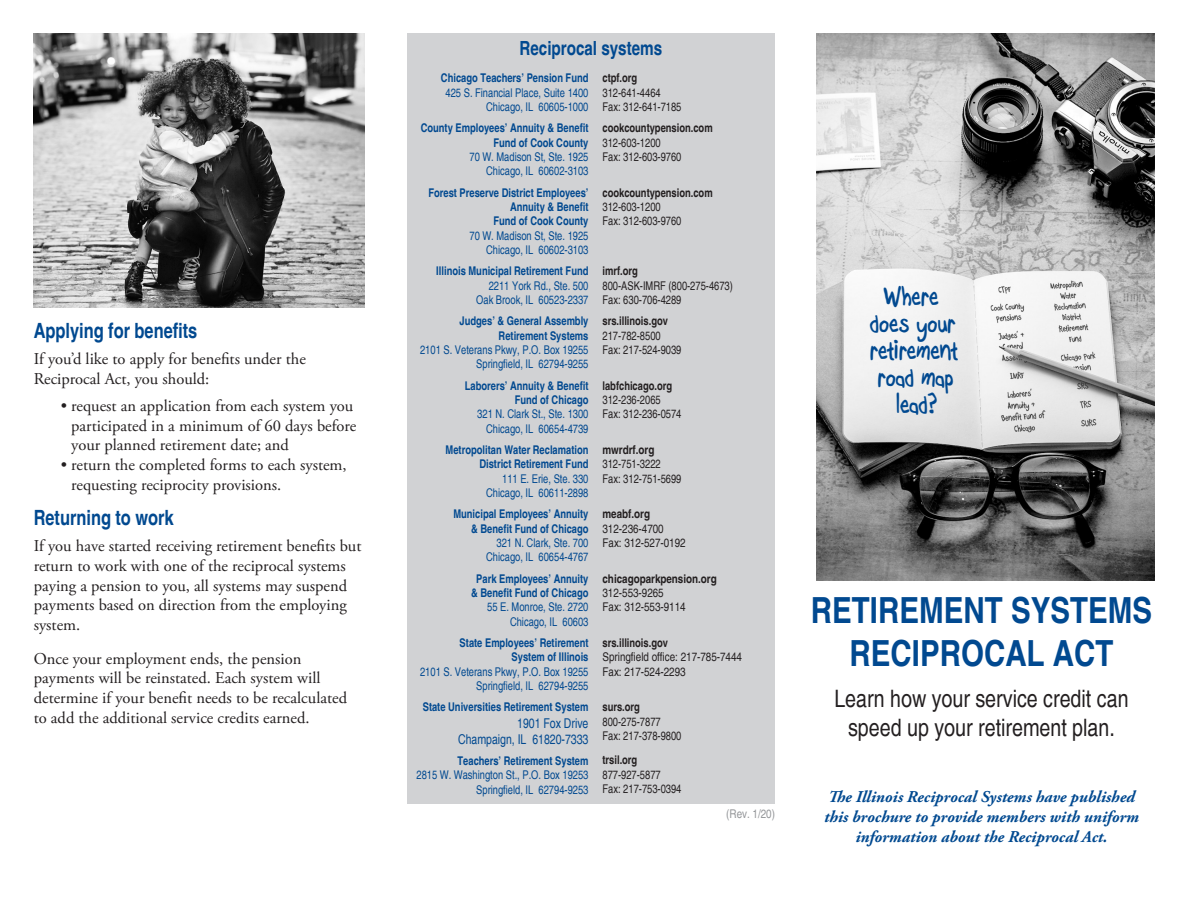
<style>
.page{position:relative;width:1188px;height:918px;background:#fff}
.page>*{position:absolute;margin:0;border:0;box-sizing:border-box;transform-origin:0 0}
.t1{font:700 condensed 36px/43.2px "Helvetica";color:#014990;text-align:center}
.t2{font:700 28.5px/27px "Boopee";color:#014990;text-align:center;scale:.95 1}
.Body_text{font:condensed 24px/28.8px "Helvetica";color:#231f20;text-align:center}
.Sub_heads{font:700 condensed 21px "Helvetica";color:#014990;scale:.95 1}
.t3{font:700 condensed 19.5px "Helvetica";color:#014990;scale:.95 1}
.Body_text-2{font:16.5px/19.8px "Adobe Garamond Pro";color:#231f20}
.Body_text-3{font:italic 700 16.5px/19.8px "Adobe Garamond Pro";color:#014990;text-align:center}
.t4{font:condensed 13.5px/16.2px "Helvetica";color:#014990;text-align:right;scale:.95 1}
.t5{font:condensed 12px/14.4px "Helvetica";color:#014990;text-align:right;scale:.95 1}
.t6{font:700 condensed 12px/14.4px "Helvetica";color:#014990;text-align:right;scale:.95 1}
.t7{font:condensed 12px/14.4px "Helvetica";color:#231f20;scale:.95 1}
.t8{font:condensed 12px/14.4px "Helvetica";color:#231f20}
.t9{font:condensed 12px "Helvetica";color:#939598}
.s1{font-weight:700}
.s2{font-weight:400}
</style>
<div class="page">
<img style="left:34px;top:34px;width:330px;height:273px">
<img style="left:817px;top:34px;width:337px;height:547px">
<div style="left:407px;top:34px;width:368px;height:770px;background:#d1d2d4"></div>
<p class="Sub_heads" style="left:34px;top:316px;width:174px">Applying for benefits</p>
<p class="Body_text-2" style="left:34px;top:350px;width:274px">If you’d like to apply for benefits under the<br>Reciprocal Act, you should:</p>
<p class="Body_text-2" style="left:71px;top:396px;width:287px;text-indent:-11px">• request an application from each system you participated in a minimum of 60 days before your planned retirement date; and</p>
<p class="Body_text-2" style="left:71px;top:456px;width:277px;text-indent:-11px">• return the completed forms to each system, requesting reciprocity provisions.</p>
<p class="Sub_heads" style="left:34px;top:503px;width:149px">Returning to work</p>
<p class="Body_text-2" style="left:34px;top:537px;width:329px">If you have started receiving retirement benefits but return to work with one of the reciprocal systems paying a pension to you, all systems may suspend payments based on direction from the employing system.</p>
<p class="Body_text-2" style="left:34px;top:649px;width:315px">Once your employment ends, the pension payments will be reinstated. Each system will determine if your benefit needs to be recalculated to add the additional service credits earned.</p>
<p class="t3" style="left:519px;top:35px;width:152px">Reciprocal systems</p>
<p class="t5" style="left:441px;top:70px;width:157px"><span class="s1">Chicago Teachers’ Pension Fund<br></span>425 S. Financial Place, Suite 1400<br>Chicago, IL 60605-1000</p>
<p class="t6" style="left:421px;top:120px;width:178px">County Employees’ Annuity &amp; Benefit<br>Fund of Cook County<br><span class="s2">70 W. Madison St, Ste. 1925<br>Chicago, IL 60602-3103</span></p>
<p class="t6" style="left:428px;top:185px;width:170px">Forest Preserve District Employees’<br>Annuity &amp; Benefit<br>Fund of Cook County<br><span class="s2">70 W. Madison St, Ste. 1925<br>Chicago, IL 60602-3103</span></p>
<p class="t5" style="left:436px;top:264px;width:162px"><span class="s1">Illinois Municipal Retirement Fund<br></span>2211 York Rd., Ste. 500<br>Oak Brook, IL 60523-2337</p>
<p class="t5" style="left:420px;top:313px;width:179px"><span class="s1">Judges’ &amp; General Assembly<br>Retirement Systems<br></span>2101 S. Veterans Pkwy, P.O. Box 19255<br>Springfield, IL 62794-9255</p>
<p class="t5" style="left:465px;top:378px;width:132px"><span class="s1">Laborers’ Annuity &amp; Benefit<br>Fund of Chicago<br></span>321 N. Clark St., Ste. 1300<br>Chicago, IL 60654-4739</p>
<p class="t6" style="left:446px;top:442px;width:152px">Metropolitan Water Reclamation<br>District Retirement Fund<br><span class="s2">111 E. Erie, Ste. 330<br>Chicago, IL 60611-2898</span></p>
<p class="t6" style="left:453px;top:506px;width:144px">Municipal Employees’ Annuity &amp; Benefit Fund of Chicago<br><span class="s2">321 N. Clark, Ste. 700<br>Chicago, IL 60654-4767</span></p>
<p class="t6" style="left:471px;top:571px;width:125px">Park Employees’ Annuity &amp; Benefit Fund of Chicago<br><span class="s2">55 E. Monroe, Ste. 2720<br>Chicago, IL 60603</span></p>
<p class="t5" style="left:420px;top:635px;width:179px"><span class="s1">State Employees’ Retirement<br>System of Illinois<br></span>2101 S. Veterans Pkwy, P.O. Box 19255<br>Springfield, IL 62794-9255</p>
<p class="t6" style="left:423px;top:699px;width:176px">State Universities Retirement System</p>
<p class="t4" style="left:458px;top:714px;width:139px">1901 Fox Drive<br>Champaign, IL 61820-7333</p>
<p class="t5" style="left:416px;top:753px;width:183px"><span class="s1">Teachers’ Retirement System<br></span>2815 W. Washington St., P.O. Box 19253<br>Springfield, IL 62794-9253</p>
<p class="t7" style="left:603px;top:70px;width:85px"><span class="s1">ctpf.org<br></span>312-641-4464<br>Fax: 312-641-7185</p>
<p class="t7" style="left:603px;top:120px;width:117px"><span class="s1">cookcountypension.com<br></span>312-603-1200<br>Fax: 312-603-9760</p>
<p class="t7" style="left:603px;top:185px;width:117px"><span class="s1">cookcountypension.com<br></span>312-603-1200<br>Fax: 312-603-9760</p>
<p class="t7" style="left:603px;top:264px;width:139px"><span class="s1">imrf.org<br></span>800-ASK-IMRF (800-275-4673)<br>Fax: 630-706-4289</p>
<p class="t7" style="left:603px;top:313px;width:85px"><span class="s1">srs.illinois.gov<br></span>217-782-8500<br>Fax: 217-524-9039</p>
<p class="t7" style="left:603px;top:378px;width:85px"><span class="s1">labfchicago.org<br></span>312-236-2065<br>Fax: 312-236-0574</p>
<p class="t7" style="left:603px;top:442px;width:85px"><span class="s1">mwrdrf.org<br></span>312-751-3222<br>Fax: 312-751-5699</p>
<p class="t8" style="left:603px;top:507px;width:85px"><span class="s1">meabf.org<br></span>312-236-4700<br>Fax: 312-527-0192</p>
<p class="t8" style="left:603px;top:571px;width:116px"><span class="s1">chicagoparkpension.org<br></span>312-553-9265<br>Fax: 312-553-9114</p>
<p class="t8" style="left:603px;top:635px;width:141px"><span class="s1">srs.illinois.gov<br></span>Springfield office: 217-785-7444<br>Fax: 217-524-2293</p>
<p class="t7" style="left:603px;top:700px;width:63px"><span class="s1">surs.org<br></span>800-275-7877</p>
<p class="t7" style="left:603px;top:728px;width:85px">Fax: 217-378-9800</p>
<p class="t7" style="left:603px;top:753px;width:85px"><span class="s1">trsil.org<br></span>877-927-5877<br>Fax: 217-753-0394</p>
<p class="t9" style="left:726px;top:806px;width:50px">(Rev. 1/20)</p>
<p class="t2" style="left:884px;top:284px;width:61px">Where</p>
<p class="t2" style="left:870px;top:311px;width:93px">does your</p>
<p class="t2" style="left:871px;top:338px;width:94px">retirement road map lead?</p>
<p class="t1" style="left:811px;top:587px;width:343px">RETIREMENT SYSTEMS<br>RECIPROCAL ACT</p>
<p class="Body_text" style="left:834px;top:684px;width:296px">Learn how your service credit can speed up your retirement plan.</p>
<p class="Body_text-3" style="left:824px;top:787px;width:316px">The Illinois Reciprocal Systems have published this brochure to provide members with uniform information about the Reciprocal Act.</p>
</div>
